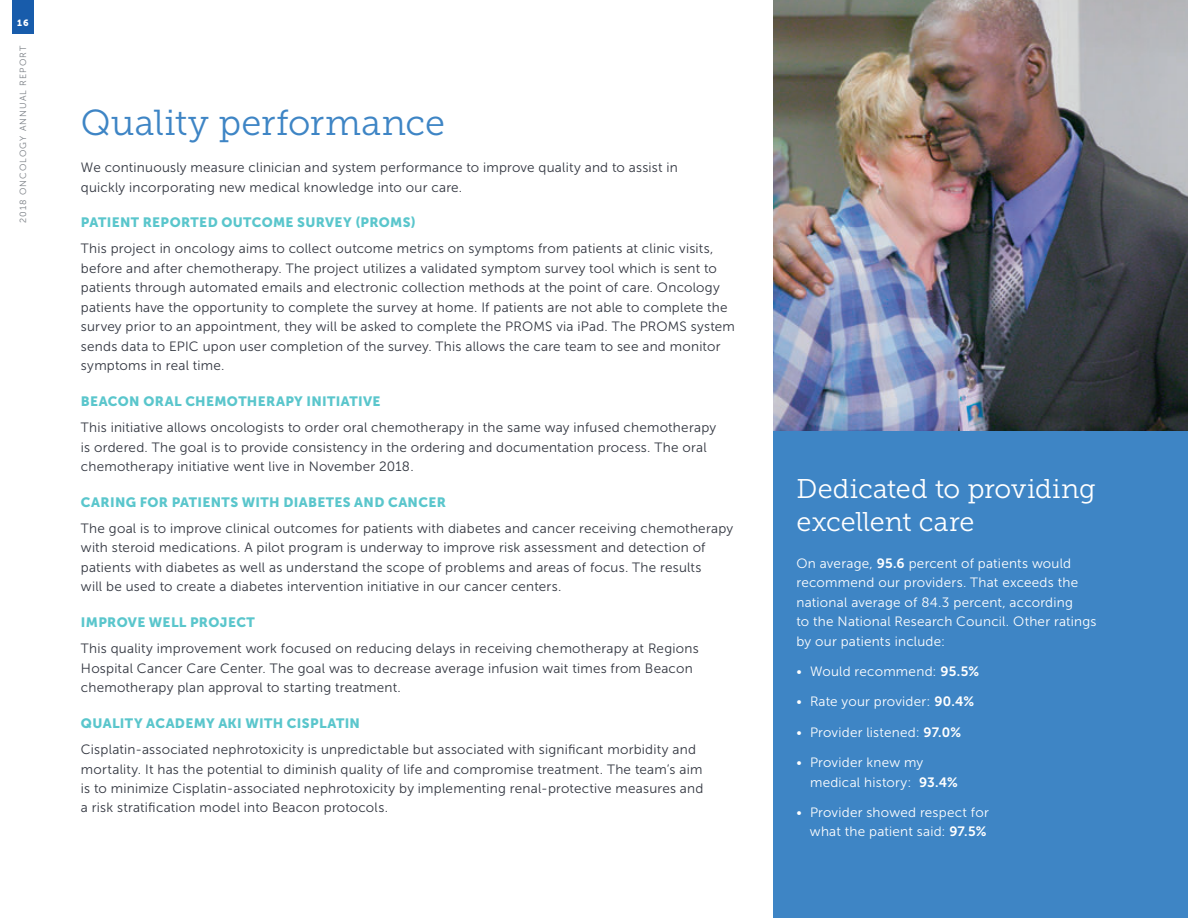
<style>
.page{position:relative;width:1188px;height:918px;background:#fff}
.page>*{position:absolute;margin:0;border:0;box-sizing:border-box;transform-origin:0 0}
.t1{font:36px "Museo Slab 300";letter-spacing:.01em;color:#3e85c5}
.t2{font:27px/33px "Museo Slab 300";letter-spacing:-.005em;color:#fff}
.t3{font:13.5px/19.5px "Museo Sans 300";letter-spacing:.015em;color:#323640}
.t4{font:13.5px/19.5px "Museo Sans 300";letter-spacing:.02em;color:#fff}
.t5{font:13.5px "Museo Sans 900";letter-spacing:.025em;color:#5ac6cc}
.t6{font:9px "Museo Sans 300";letter-spacing:.12em;color:#787d83}
.t7{font:9px "Museo Sans 900";color:#fff}
.s1{font-family:"Museo Sans 700"}
</style>
<div class="page">
<div style="left:12px;top:0;width:22px;height:34px;background:#185cab"></div>
<div style="left:773px;top:0;width:415px;height:918px;background:#3e85c5"></div>
<img style="left:773px;top:0;width:415px;height:431px">
<p class="t7" style="left:17px;top:18px;width:13px">16</p>
<p class="t6" style="left:18px;top:223px;width:178px;rotate:-90deg">2018 ONCOLOGY ANNUAL REPORT</p>
<h1 class="t1" style="left:81px;top:103px;width:366px">Quality performance</h1>
<p class="t3" style="left:81px;top:158px;width:598px">We continuously measure clinician and system performance to improve quality and to assist in quickly incorporating new medical knowledge into our care.</p>
<p class="t5" style="left:81px;top:215px;width:336px">PATIENT REPORTED OUTCOME SURVEY (PROMS)</p>
<p class="t3" style="left:81px;top:239px;width:655px">This project in oncology aims to collect outcome metrics on symptoms from patients at clinic visits, before and after chemotherapy. The project utilizes a validated symptom survey tool which is sent to patients through automated emails and electronic collection methods at the point of care. Oncology patients have the opportunity to complete the survey at home. If patients are not able to complete the survey prior to an appointment, they will be asked to complete the PROMS via iPad. The PROMS system sends data to EPIC upon user completion of the survey. This allows the care team to see and monitor symptoms in real time.</p>
<p class="t5" style="left:81px;top:393px;width:301px">BEACON ORAL CHEMOTHERAPY INITIATIVE</p>
<p class="t3" style="left:81px;top:418px;width:637px">This initiative allows oncologists to order oral chemotherapy in the same way infused chemotherapy is ordered. The goal is to provide consistency in the ordering and documentation process. The oral chemotherapy initiative went live in November 2018.</p>
<p class="t5" style="left:81px;top:494px;width:367px">CARING FOR PATIENTS WITH DIABETES AND CANCER</p>
<p class="t3" style="left:81px;top:519px;width:654px">The goal is to improve clinical outcomes for patients with diabetes and cancer receiving chemotherapy with steroid medications. A pilot program is underway to improve risk assessment and detection of patients with diabetes as well as understand the scope of problems and areas of focus. The results<br>will be used to create a diabetes intervention initiative in our cancer centers.</p>
<p class="t5" style="left:81px;top:615px;width:175px">IMPROVE WELL PROJECT</p>
<p class="t3" style="left:81px;top:639px;width:619px">This quality improvement work focused on reducing delays in receiving chemotherapy at Regions<br>Hospital Cancer Care Center. The goal was to decrease average infusion wait times from Beacon chemotherapy plan approval to starting treatment.</p>
<p class="t5" style="left:81px;top:715px;width:281px">QUALITY ACADEMY AKI WITH CISPLATIN</p>
<p class="t3" style="left:81px;top:740px;width:624px">Cisplatin-associated nephrotoxicity is unpredictable but associated with significant morbidity and mortality. It has the potential to diminish quality of life and compromise treatment. The team’s aim is to minimize Cisplatin-associated nephrotoxicity by implementing renal-protective measures and a risk stratification model into Beacon protocols.</p>
<h2 class="t2" style="left:796px;top:472px;width:301px">Dedicated to providing excellent care</h2>
<p class="t4" style="left:796px;top:554px;width:302px">On average, <span class="s1">95.6</span> percent of patients would recommend our providers. That exceeds the national average of 84.3 percent, according<br>to the National Research Council. Other ratings by our patients include:</p>
<p class="t4" style="left:796px;top:662px;width:184px">• Would recommend: <span class="s1">95.5%</span></p>
<p class="t4" style="left:796px;top:692px;width:179px">• Rate your provider: <span class="s1">90.4%</span></p>
<p class="t4" style="left:796px;top:722px;width:166px">• Provider listened: <span class="s1">97.0%</span></p>
<p class="t4" style="left:810px;top:753px;width:149px;text-indent:-14px">• Provider knew my medical history: <span class="s1">93.4%</span></p>
<p class="t4" style="left:796px;top:802px;width:194px;text-align:right">• Provider showed respect for what the patient said: <span class="s1">97.5%</span></p>
</div>
